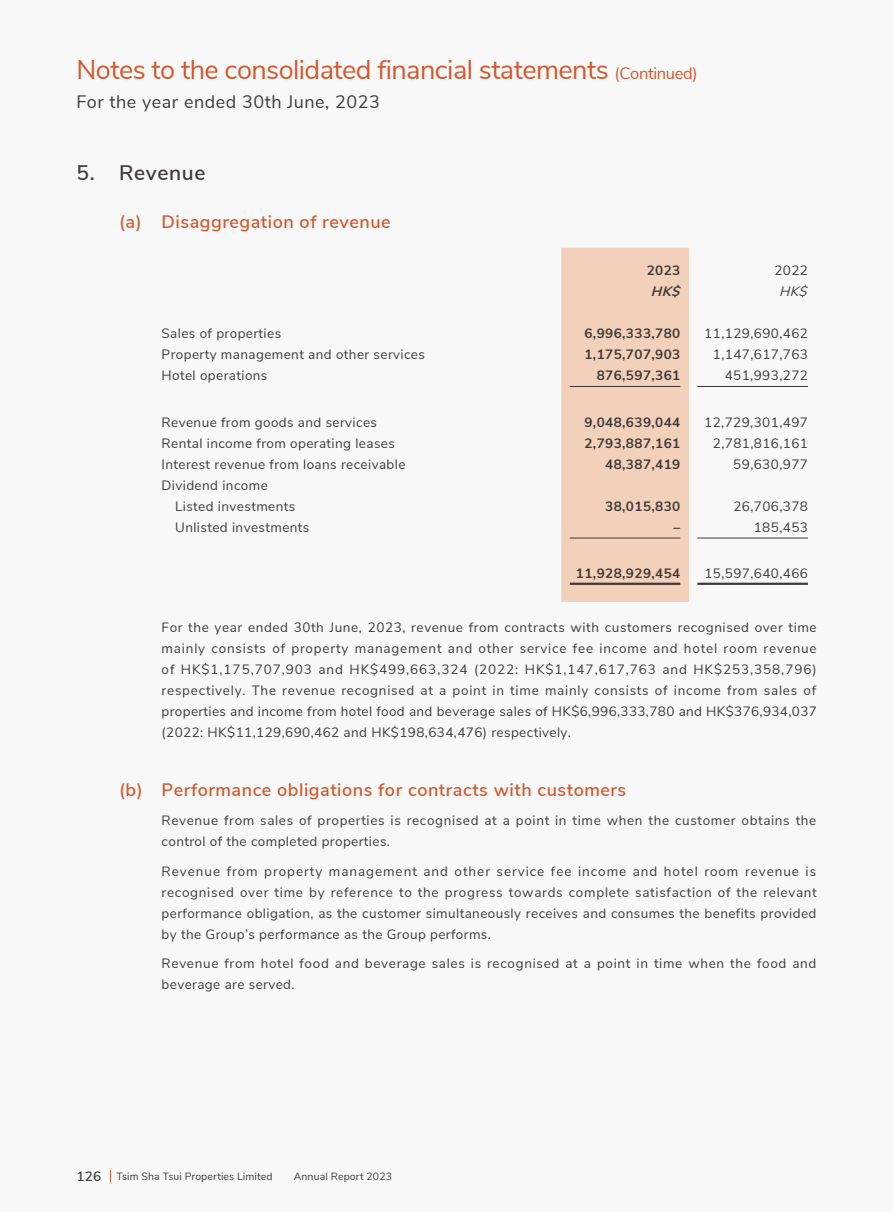
<style>
.page{position:relative;width:893px;height:1212px;background:#f8f8f8}
.page>*{position:absolute;margin:0;border:0;box-sizing:border-box;transform-origin:0 0}
.t1{font:27px "Nunito Sans";letter-spacing:-.02em;color:#d4582d}
.t2{font:600 21px "Nunito Sans";letter-spacing:.03em;color:#3f3b3a}
.t3{font:600 18px "Nunito Sans";letter-spacing:.03em;color:#d4582d}
.t4{font:18px "Nunito Sans";letter-spacing:.03em;color:#3f3b3a}
.t5{font:13.5px/21px "Nunito Sans";letter-spacing:.03em;color:#3f3b3a;text-align:justify}
.t6{font:13.5px/21px "Nunito Sans";letter-spacing:.05em;color:#3f3b3a}
.t7{font:700 13.5px "Nunito Sans";letter-spacing:.03em;color:#3f3b3a}
.t8{font:italic 700 13.5px "Nunito Sans";color:#3f3b3a}
.t9{font:italic 13.5px "Nunito Sans";color:#3f3b3a}
.t10{font:10.5px "Nunito Sans";letter-spacing:.01em;color:#3f3b3a}
.s1{font-size:16.5px}
.s2{font-weight:600;font-size:13.5px}
</style>
<div class="page">
<svg style="left:110px;top:1170px;width:1px;height:12px"></svg>
<div style="left:561px;top:248px;width:128px;height:354px;background:#f3d0ba"></div>
<hr style="left:570px;top:386px;width:110px;height:1px;background:#3f3b3a">
<hr style="left:697px;top:386px;width:111px;height:1px;background:#3f3b3a">
<hr style="left:570px;top:538px;width:110px;height:1px;background:#3f3b3a">
<hr style="left:697px;top:538px;width:111px;height:1px;background:#3f3b3a">
<hr style="left:570px;top:583px;width:110px;height:2px;background:#3f3b3a">
<hr style="left:697px;top:583px;width:111px;height:2px;background:#3f3b3a">
<h1 class="t1" style="left:77px;top:50px;width:623px">Notes to the consolidated financial statements <span class="s1">(Continued)</span></h1>
<h3 class="t4" style="left:77px;top:89px;width:305px">For the year ended 30th June, 2023</h3>
<h2 class="t2" style="left:77px;top:157px;width:131px">5. Revenue</h2>
<h3 class="t3" style="left:119px;top:209px;width:273px">(a) Disaggregation of revenue</h3>
<p class="t7" style="left:647px;top:261px;width:35px">2023</p>
<p class="t5" style="left:774px;top:259px;width:35px">2022</p>
<p class="t8" style="left:651px;top:282px;width:35px">HK$</p>
<p class="t9" style="left:779px;top:282px;width:34px">HK$</p>
<p class="t5" style="left:162px;top:322px;width:121px">Sales of properties</p>
<p class="t7" style="left:584px;top:324px;width:97px">6,996,333,780</p>
<p class="t5" style="left:704px;top:322px;width:105px">11,129,690,462</p>
<p class="t5" style="left:162px;top:343px;width:265px">Property management and other services</p>
<p class="t7" style="left:584px;top:345px;width:97px">1,175,707,903</p>
<p class="t5" style="left:713px;top:343px;width:97px">1,147,617,763</p>
<p class="t5" style="left:162px;top:364px;width:107px">Hotel operations</p>
<p class="t7" style="left:597px;top:366px;width:85px">876,597,361</p>
<p class="t5" style="left:725px;top:364px;width:85px">451,993,272</p>
<p class="t5" style="left:162px;top:411px;width:217px">Revenue from goods and services</p>
<p class="t7" style="left:584px;top:412px;width:97px">9,048,639,044</p>
<p class="t5" style="left:704px;top:411px;width:105px">12,729,301,497</p>
<p class="t5" style="left:162px;top:432px;width:235px">Rental income from operating leases</p>
<p class="t7" style="left:584px;top:433px;width:97px">2,793,887,161</p>
<p class="t5" style="left:713px;top:432px;width:97px">2,781,816,161</p>
<p class="t5" style="left:162px;top:453px;width:245px">Interest revenue from loans receivable</p>
<p class="t7" style="left:605px;top:454px;width:77px">48,387,419</p>
<p class="t5" style="left:733px;top:453px;width:76px">59,630,977</p>
<p class="t5" style="left:175px;top:474px;width:122px;text-indent:-14px">Dividend income<br>Listed investments</p>
<p class="t7" style="left:605px;top:496px;width:77px">38,015,830</p>
<p class="t5" style="left:733px;top:495px;width:76px">26,706,378</p>
<p class="t5" style="left:175px;top:516px;width:136px">Unlisted investments</p>
<p class="t7" style="left:674px;top:517px;width:8px">–</p>
<p class="t5" style="left:754px;top:516px;width:56px">185,453</p>
<p class="t7" style="left:576px;top:564px;width:106px">11,928,929,454</p>
<p class="t5" style="left:704px;top:562px;width:105px">15,597,640,466</p>
<p class="t5" style="left:162px;top:616px;width:657px">For the year ended 30th June, 2023, revenue from contracts with customers recognised over time mainly consists of property management and other service fee income and hotel room revenue of HK$1,175,707,903 and HK$499,663,324 (2022: HK$1,147,617,763 and HK$253,358,796) respectively. The revenue recognised at a point in time mainly consists of income from sales of properties and income from hotel food and beverage sales of HK$6,996,333,780 and HK$376,934,037 (2022: HK$11,129,690,462 and HK$198,634,476) respectively.</p>
<h3 class="t3" style="left:119px;top:776px;width:509px">(b) Performance obligations for contracts with customers</h3>
<p class="t6" style="left:162px;top:809px;width:656px">Revenue from sales of properties is recognised at a point in time when the customer obtains the control of the completed properties.</p>
<p class="t5" style="left:162px;top:860px;width:657px">Revenue from property management and other service fee income and hotel room revenue is recognised over time by reference to the progress towards complete satisfaction of the relevant performance obligation, as the customer simultaneously receives and consumes the benefits provided by the Group’s performance as the Group performs.</p>
<p class="t6" style="left:162px;top:952px;width:656px">Revenue from hotel food and beverage sales is recognised at a point in time when the food and beverage are served.</p>
<p class="t10" style="left:77px;top:1168px;width:197px"><span class="s2">126</span> Tsim Sha Tsui Properties Limited</p>
<p class="t10" style="left:294px;top:1168px;width:100px">Annual Report 2023</p>
</div>
